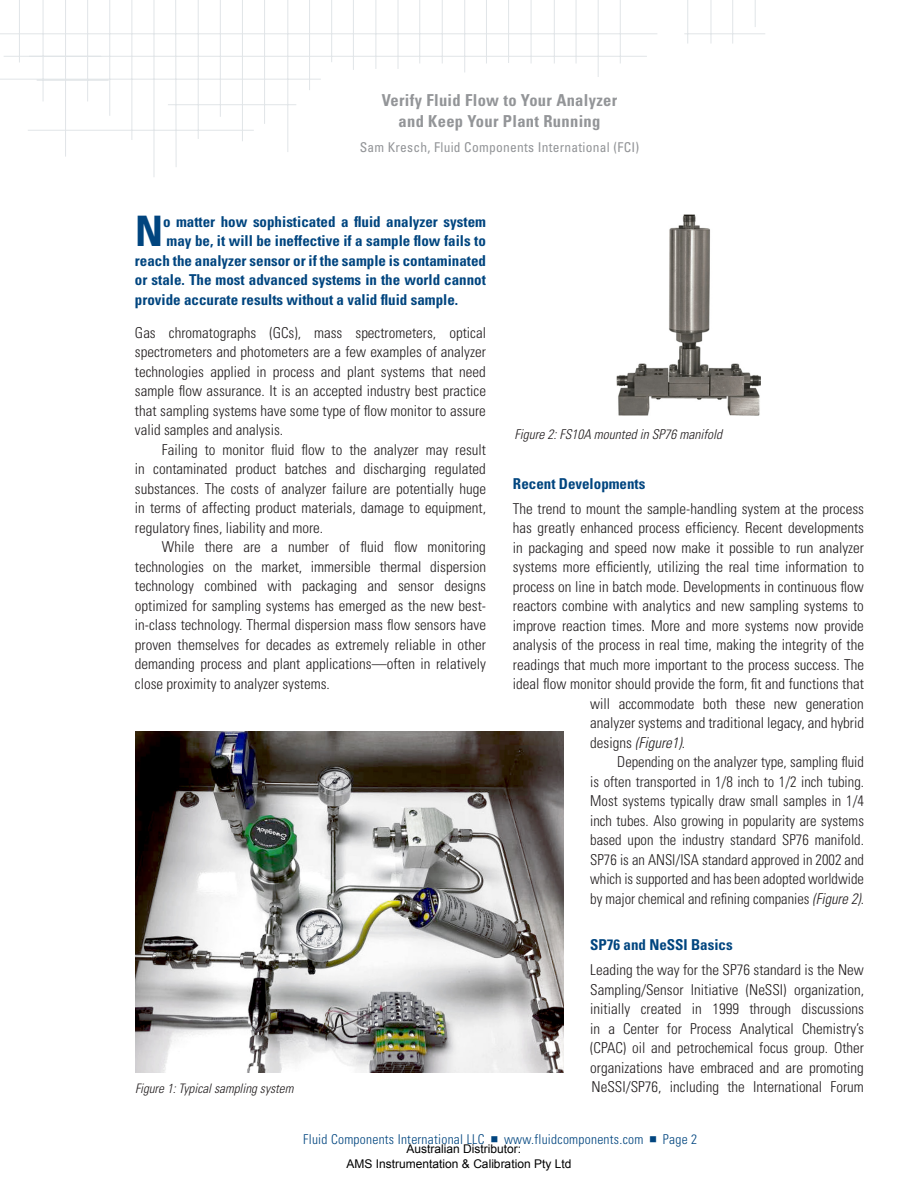
<style>
.page{position:relative;width:918px;height:1188px;background:#fff}
.page>*{position:absolute;margin:0;border:0;box-sizing:border-box;transform-origin:0 0}
.Text_-_drop_cap{font:700 condensed 42px "Univers LT Std";color:#01457f}
.Title_-_page_header{font:700 condensed 16.5px/21px "Univers LT Std";letter-spacing:.02em;color:#939598;text-align:center}
.Text_-_first_paragra{font:300 condensed 15px/19.5px "Univers LT Std";color:#231f20;text-align:justify}
.Text{font:300 condensed 15px/19.5px "Univers LT Std";color:#231f20;text-align:justify}
.Text_-_drop_cap-2{font:700 condensed 15px "Univers LT Std";color:#01457f}
.Subhead{font:700 condensed 15px "Univers LT Std";color:#01457f}
.Text_-_first_paragra-2{font:italic 300 condensed 15px "Univers LT Std";color:#231f20}
.Text-2{font:300 condensed 13.5px "Univers LT Std";letter-spacing:.02em;color:#01457f}
.Title_-_page_header-2{font:condensed 13.5px "Univers LT Std";letter-spacing:.02em;color:#939598}
.t1{font:italic 300 condensed 13.5px "Univers LT Std";color:#231f20}
.t2{font:italic 300 condensed 13.05px "Univers LT Std";color:#231f20}
.t3{font:12px/14.4px "Arial";color:#000}
.s1{font-style:normal}
.s2{font-style:italic}
</style>
<div class="page">
<svg style="left:0;top:0;width:765px;height:177px"></svg>
<img style="left:135px;top:731px;width:428px;height:341px">
<img style="left:617px;top:215px;width:143px;height:200px">
<p class="Title_-_page_header" style="left:382px;top:90px;width:237px">Verify Fluid Flow to Your Analyzer and Keep Your Plant Running</p>
<p class="Title_-_page_header-2" style="left:360px;top:139px;width:281px">Sam Kresch, Fluid Components International (FCI)</p>
<p class="Text_-_drop_cap" style="left:135px;top:206px;width:30px">N</p>
<p class="Text_-_drop_cap-2" style="left:163px;top:212px;width:324px">o matter how sophisticated a fluid analyzer system</p>
<p class="Text_-_drop_cap-2" style="left:167px;top:232px;width:321px">may be, it will be ineffective if a sample flow fails to</p>
<p class="Text_-_drop_cap-2" style="left:135px;top:251px;width:353px">reach the analyzer sensor or if the sample is contaminated</p>
<p class="Text_-_drop_cap-2" style="left:135px;top:271px;width:352px">or stale. The most advanced systems in the world cannot</p>
<p class="Text_-_drop_cap-2" style="left:135px;top:290px;width:325px">provide accurate results without a valid fluid sample.</p>
<p class="Text_-_first_paragra" style="left:135px;top:323px;width:353px">Gas chromatographs (GCs), mass spectrometers, optical spectrometers and photometers are a few examples of analyzer technologies applied in process and plant systems that need sample flow assurance. It is an accepted industry best practice that sampling systems have some type of flow monitor to assure valid samples and analysis.</p>
<p class="Text" style="left:135px;top:440px;width:353px;text-indent:27px">Failing to monitor fluid flow to the analyzer may result in contaminated product batches and discharging regulated substances. The costs of analyzer failure are potentially huge in terms of affecting product materials, damage to equipment, regulatory fines, liability and more.</p>
<p class="Text" style="left:135px;top:537px;width:353px;text-indent:27px">While there are a number of fluid flow monitoring technologies on the market, immersible thermal dispersion technology combined with packaging and sensor designs optimized for sampling systems has emerged as the new best&shy;in-class technology. Thermal dispersion mass flow sensors have proven themselves for decades as extremely reliable in other demanding process and plant applications—often in relatively close proximity to analyzer systems.</p>
<p class="t2" style="left:135px;top:1080px;width:160px">Figure 1: Typical sampling system</p>
<p class="t1" style="left:514px;top:426px;width:209px">Figure 2: FS10A mounted in SP76 manifold</p>
<p class="Subhead" style="left:513px;top:474px;width:134px">Recent Developments</p>
<p class="Text_-_first_paragra" style="left:513px;top:499px;width:353px">The trend to mount the sample-handling system at the process</p>
<p class="Text_-_first_paragra" style="left:513px;top:518px;width:353px">has greatly enhanced process efficiency. Recent developments</p>
<p class="Text_-_first_paragra" style="left:513px;top:538px;width:353px">in packaging and speed now make it possible to run analyzer</p>
<p class="Text_-_first_paragra" style="left:513px;top:557px;width:353px">systems more efficiently, utilizing the real time information to</p>
<p class="Text_-_first_paragra" style="left:513px;top:577px;width:352px">process on line in batch mode. Developments in continuous flow</p>
<p class="Text_-_first_paragra" style="left:513px;top:596px;width:352px">reactors combine with analytics and new sampling systems to</p>
<p class="Text_-_first_paragra" style="left:513px;top:616px;width:352px">improve reaction times. More and more systems now provide</p>
<p class="Text_-_first_paragra" style="left:513px;top:635px;width:353px">analysis of the process in real time, making the integrity of the</p>
<p class="Text_-_first_paragra" style="left:513px;top:655px;width:353px">readings that much more important to the process success. The</p>
<p class="Text_-_first_paragra" style="left:513px;top:674px;width:352px">ideal flow monitor should provide the form, fit and functions that</p>
<p class="Text_-_first_paragra" style="left:590px;top:694px;width:275px">will accommodate both these new generation</p>
<p class="Text_-_first_paragra" style="left:590px;top:713px;width:275px">analyzer systems and traditional legacy, and hybrid</p>
<p class="Text_-_first_paragra-2" style="left:590px;top:734px;width:96px"><span class="s1">designs</span> (Figure1)<span class="s1">.</span></p>
<p class="Text" style="left:590px;top:752px;width:275px;text-indent:27px">Depending on the analyzer type, sampling fluid is often transported in 1/8 inch to 1/2 inch tubing.<br>Most systems typically draw small samples in 1/4 inch tubes. Also growing in popularity are systems based upon the industry standard SP76 manifold.<br>SP76 is an ANSI/ISA standard approved in 2002 and which is supported and has been adopted worldwide by major chemical and refining companies <span class="s2">(Figure 2)</span>.</p>
<p class="Subhead" style="left:590px;top:936px;width:144px">SP76 and NeSSI Basics</p>
<p class="Text_-_first_paragra" style="left:590px;top:960px;width:275px">Leading the way for the SP76 standard is the New Sampling/Sensor Initiative (NeSSI) organization, initially created in 1999 through discussions in a Center for Process Analytical Chemistry’s (CPAC) oil and petrochemical focus group. Other organizations have embraced and are promoting NeSSI/SP76, including the International Forum</p>
<p class="Text-2" style="left:303px;top:1131px;width:183px">Fluid Components International LLC</p>
<p class="Text-2" style="left:504px;top:1131px;width:141px">www.fluidcomponents.com</p>
<p class="Text-2" style="left:663px;top:1131px;width:36px">Page 2</p>
<p class="t3" style="left:347px;top:1142px;width:226px;text-indent:60px">Australian Distributor:<br>AMS Instrumentation &amp; Calibration Pty Ltd</p>
</div>
